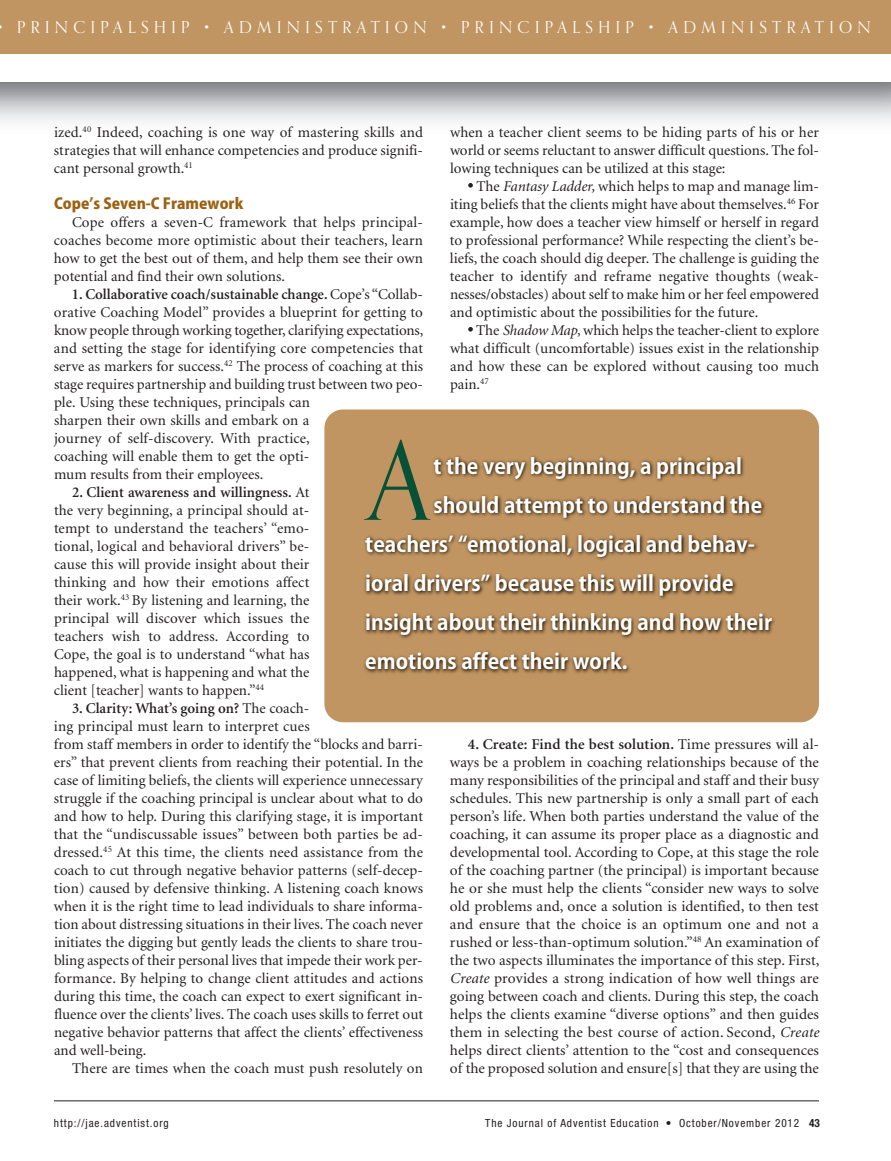
<style>
.page{position:relative;width:891px;height:1161px;background:#fff}
.page>*{position:absolute;margin:0;border:0;box-sizing:border-box;transform-origin:0 0}
.t1{font:108px "Orpheus";color:#075137}
.t2{font:700 21px "Koz Go Pro";color:#fff}
.t3{font:16.5px "Orpheus";letter-spacing:.33em;color:#fff}
.t4{font:15px/18px "Minion";color:#231f20;text-align:justify}
.t5{font:800 15px "Koz Go Pro";color:#9c6111}
.t6{font:condensed 11.25px "Helvetica Neue";letter-spacing:.08em;color:#231f20}
.s1{font-weight:600}
.s2{font-weight:700}
.s3{font-style:italic}
</style>
<div class="page">
<div style="left:0;top:0;width:891px;height:54px;background:#c19561"></div>
<hr style="left:54px;top:1101px;width:765px;height:1px;background:#231f20">
<div style="left:324px;top:410px;width:495px;height:312px;background:#c19561;border-radius:18px"></div>
<img style="left:364px;top:456px;width:411px;height:218px">
<p class="t3" style="left:17px;top:17px;width:855px">PRINCIPALSHIP • ADMINISTRATION • PRINCIPALSHIP • ADMINISTRATION</p>
<p class="t4" style="left:54px;top:124px;width:371px">ized.<sup>40</sup> Indeed, coaching is one way of mastering skills and strategies that will enhance competencies and produce signifi&shy;cant personal growth.<sup>41</sup></p>
<p class="t5" style="left:54px;top:193px;width:191px">Cope’s Seven-C Framework</p>
<p class="t4" style="left:54px;top:214px;width:371px;text-indent:18px">Cope offers a seven-C framework that helps principal&shy;coaches become more optimistic about their teachers, learn how to get the best out of them, and help them see their own potential and find their own solutions.</p>
<p class="t4" style="left:54px;top:286px;width:371px;text-align:left;text-indent:18px"><span class="s1">1. Collaborative coach/sustainable change.</span> Cope’s “Collab&shy;orative Coaching Model” provides a blueprint for getting to know people through working together, clarifying expectations, and setting the stage for identifying core competencies that serve as markers for success.<sup>42</sup> The process of coaching at this stage requires partnership and building trust between two peo&shy;ple. Using these techniques, principals can<br>sharpen their own skills and embark on a<br>journey of self-discovery. With practice,<br>coaching will enable them to get the opti-<br>mum results from their employees.</p>
<p class="t4" style="left:54px;top:484px;width:257px;text-indent:18px"><span class="s1">2. Client awareness and willingness.</span> At the very beginning, a principal should at&shy;tempt to understand the teachers’ “emo&shy;tional, logical and behavioral drivers” be&shy;cause this will provide insight about their thinking and how their emotions affect their work.<sup>43</sup> By listening and learning, the principal will discover which issues the teachers wish to address. According to Cope, the goal is to understand “what has happened, what is happening and what the client [teacher] wants to happen.”<sup>44</sup></p>
<p class="t4" style="left:54px;top:700px;width:371px;text-align:left;text-indent:18px"><span class="s1">3. Clarity: What’s going on?</span> The coach-<br>ing principal must learn to interpret cues<br>from staff members in order to identify the “blocks and barri&shy;ers” that prevent clients from reaching their potential. In the case of limiting beliefs, the clients will experience unnecessary struggle if the coaching principal is unclear about what to do and how to help. During this clarifying stage, it is important that the “undiscussable issues” between both parties be ad&shy;dressed.<sup>45</sup> At this time, the clients need assistance from the coach to cut through negative behavior patterns (self-decep&shy;tion) caused by defensive thinking. A listening coach knows when it is the right time to lead individuals to share informa&shy;tion about distressing situations in their lives. The coach never initiates the digging but gently leads the clients to share trou&shy;bling aspects of their personal lives that impede their work per&shy;formance. By helping to change client attitudes and actions during this time, the coach can expect to exert significant in&shy;fluence over the clients’ lives. The coach uses skills to ferret out negative behavior patterns that affect the clients’ effectiveness and well-being.</p>
<p class="t4" style="left:72px;top:1060px;width:352px">There are times when the coach must push resolutely on</p>
<p class="t4" style="left:450px;top:124px;width:370px">when a teacher client seems to be hiding parts of his or her world or seems reluctant to answer difficult questions. The fol&shy;lowing techniques can be utilized at this stage:</p>
<p class="t4" style="left:450px;top:178px;width:370px;text-indent:18px"><span class="s2">•</span> The <span class="s3">Fantasy Ladder,</span> which helps to map and manage lim&shy;iting beliefs that the clients might have about themselves.<sup>46</sup> For example, how does a teacher view himself or herself in regard to professional performance? While respecting the client’s be&shy;liefs, the coach should dig deeper. The challenge is guiding the teacher to identify and reframe negative thoughts (weak&shy;nesses/obstacles) about self to make him or her feel empowered and optimistic about the possibilities for the future.</p>
<p class="t4" style="left:450px;top:322px;width:370px;text-indent:18px"><span class="s2">•</span> The <span class="s3">Shadow Map,</span> which helps the teacher-client to explore what difficult (uncomfortable) issues exist in the relationship and how these can be explored without causing too much pain.<sup>47</sup></p>
<h1 class="t1" style="left:368px;top:412px;width:64px">A</h1>
<h2 class="t2" style="left:434px;top:453px;width:310px">t the very beginning, a principal</h2>
<h2 class="t2" style="left:434px;top:492px;width:330px">should attempt to understand the</h2>
<h2 class="t2" style="left:365px;top:531px;width:391px">teachers’ “emotional, logical and behav-</h2>
<h2 class="t2" style="left:365px;top:570px;width:370px">ioral drivers” because this will provide</h2>
<h2 class="t2" style="left:365px;top:609px;width:408px">insight about their thinking and how their</h2>
<h2 class="t2" style="left:365px;top:648px;width:264px">emotions affect their work.</h2>
<p class="t4" style="left:450px;top:736px;width:371px;text-indent:18px"><span class="s1">4. Create: Find the best solution.</span> Time pressures will al&shy;ways be a problem in coaching relationships because of the many responsibilities of the principal and staff and their busy schedules. This new partnership is only a small part of each person’s life. When both parties understand the value of the coaching, it can assume its proper place as a diagnostic and developmental tool. According to Cope, at this stage the role of the coaching partner (the principal) is important because he or she must help the clients “consider new ways to solve old problems and, once a solution is identified, to then test and ensure that the choice is an optimum one and not a rushed or less-than-optimum solution.”<sup>48</sup> An examination of the two aspects illuminates the importance of this step. First, <span class="s3">Create</span> provides a strong indication of how well things are going between coach and clients. During this step, the coach helps the clients examine “diverse options” and then guides them in selecting the best course of action. Second, <span class="s3">Create </span>helps direct clients’ attention to the “cost and consequences of the proposed solution and ensure[s] that they are using the</p>
<p class="t6" style="left:54px;top:1119px;width:116px">http://jae.adventist.org</p>
<p class="t6" style="left:485px;top:1119px;width:336px">The Journal of Adventist Education • October/November 2012 <span class="s2">43</span></p>
</div>
